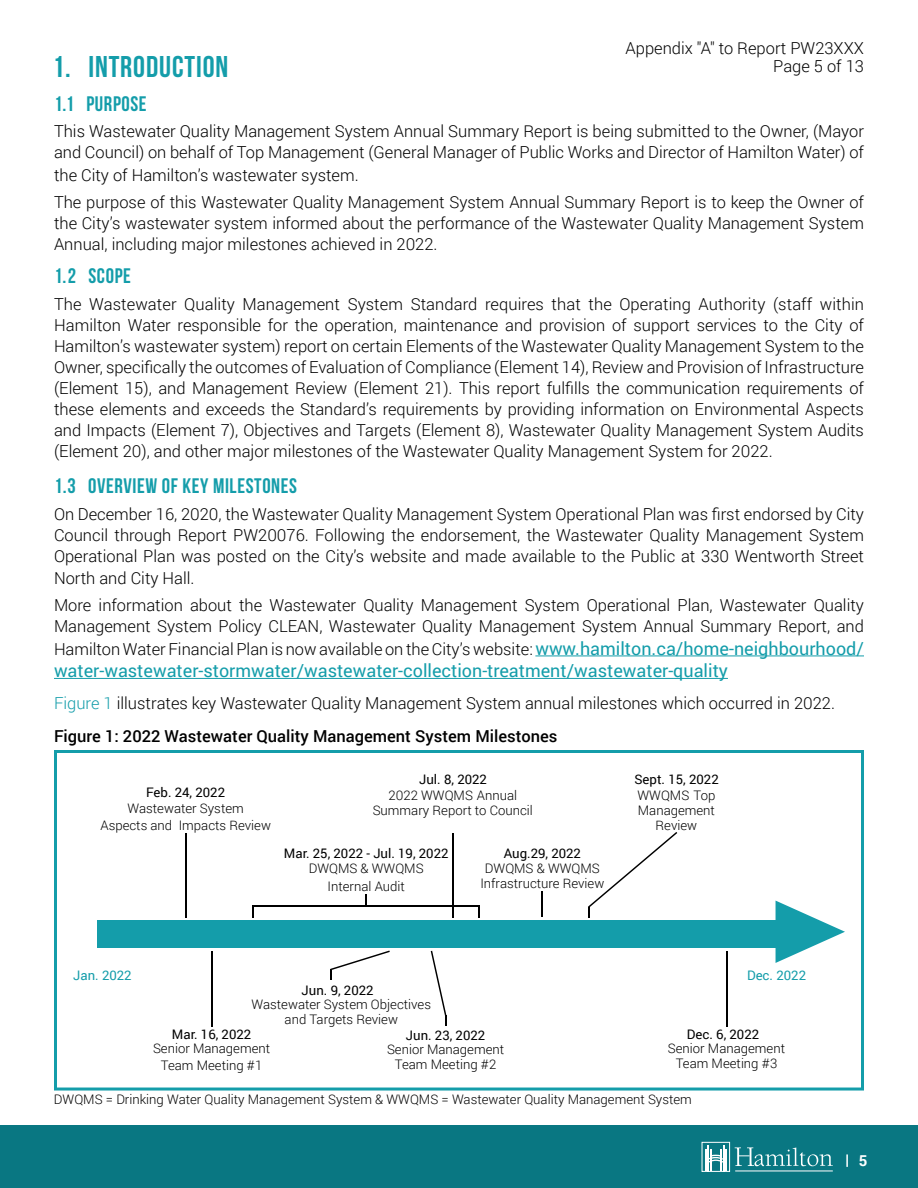
<style>
.page{position:relative;width:918px;height:1188px;background:#fff}
.page>*{position:absolute;margin:0;border:0;box-sizing:border-box;transform-origin:0 0}
.t1{font:30px "Bebas Neue";letter-spacing:.03em;color:#149daa}
.t2{font:21px "Bebas Neue";letter-spacing:.03em;color:#149daa}
.t3{font:18px "Roboto";color:#149daa}
.t4{font:300 16.5px/21px "Roboto";color:#000}
.t5{font:500 16.5px "Roboto";color:#000}
.t6{font:700 15px "Roboto";color:#fff}
.t7{font:300 13.2px/15.5px "Roboto";color:#000;text-align:center}
.t8{font:13.2px/15.8px "Roboto";color:#000;text-align:center}
.t9{font:13.2px "Roboto";color:#149daa}
.s1{font-weight:400;font-size:18px;color:#149daa}
.s2{color:#149daa}
.s3{font-weight:400}
.s4{font-weight:300}
</style>
<div class="page">
<div style="left:0;top:1125px;width:918px;height:63px;background:#097782"></div>
<div style="left:702px;top:1142px;width:28px;height:30px;border:1px solid #fff"></div>
<hr style="left:705px;top:1150px;width:2px;height:21px;background:#fff">
<hr style="left:725px;top:1150px;width:2px;height:21px;background:#fff">
<svg style="left:706px;top:1145px;width:20px;height:26px"></svg>
<svg style="left:735px;top:1147px;width:98px;height:19px"></svg>
<hr style="left:735px;top:1171px;width:98px;height:1px;background:#fff">
<svg style="left:846px;top:1154px;width:2px;height:13px"></svg>
<hr style="left:54px;top:678px;width:674px;height:1px;background:#149daa">
<hr style="left:535px;top:655px;width:329px;height:1px;background:#149daa">
<svg style="left:776px;top:901px;width:69px;height:62px"></svg>
<div style="left:97px;top:920px;width:684px;height:28px;background:#149daa"></div>
<svg style="left:252px;top:905px;width:2px;height:12px"></svg>
<hr style="left:253px;top:905px;width:227px;height:2px;background:#000">
<hr style="left:726px;top:951px;width:1px;height:75px;background:#000">
<hr style="left:452px;top:833px;width:2px;height:84px;background:#000">
<svg style="left:588px;top:832px;width:89px;height:85px"></svg>
<svg style="left:431px;top:951px;width:15px;height:75px"></svg>
<svg style="left:330px;top:951px;width:60px;height:29px"></svg>
<svg style="left:542px;top:892px;width:1px;height:25px"></svg>
<hr style="left:185px;top:833px;width:1px;height:84px;background:#000">
<hr style="left:211px;top:951px;width:1px;height:75px;background:#000">
<div style="left:54px;top:750px;width:810px;height:341px;border:3px solid #149daa"></div>
<p class="t4" style="left:626px;top:37px;width:240px">Appendix "A" to Report PW23XXX</p>
<h2 class="t1" style="left:52px;top:50px;width:177px">1. INTRODUCTION</h2>
<h2 class="t4" style="left:773px;top:55px;width:92px">Page 5 of 13</h2>
<h3 class="t2" style="left:54px;top:92px;width:94px">1.1 PURPOSE</h3>
<p class="t4" style="left:54px;top:120px;width:812px">This Wastewater Quality Management System Annual Summary Report is being submitted to the Owner, (Mayor and Council) on behalf of Top Management (General Manager of Public Works and Director of Hamilton Water) of</p>
<p class="t4" style="left:54px;top:164px;width:306px">the City of Hamilton’s wastewater system.</p>
<p class="t4" style="left:54px;top:191px;width:811px;text-align:justify">The purpose of this Wastewater Quality Management System Annual Summary Report is to keep the Owner of the City’s wastewater system informed about the performance of the Wastewater Quality Management System Annual, including major milestones achieved in 2022.</p>
<h3 class="t2" style="left:54px;top:265px;width:78px">1.2 SCOPE</h3>
<p class="t4" style="left:54px;top:293px;width:812px;text-align:justify">The Wastewater Quality Management System Standard requires that the Operating Authority (staff within Hamilton Water responsible for the operation, maintenance and provision of support services to the City of Hamilton’s wastewater system) report on certain Elements of the Wastewater Quality Management System to the</p>
<p class="t4" style="left:54px;top:356px;width:812px">Owner, specifically the outcomes of Evaluation of Compliance (Element 14), Review and Provision of Infrastructure (Element 15), and Management Review (Element 21). This report fulfills the communication requirements of</p>
<p class="t4" style="left:54px;top:398px;width:811px">these elements and exceeds the Standard’s requirements by providing information on Environmental Aspects</p>
<p class="t4" style="left:54px;top:419px;width:812px">and Impacts (Element 7), Objectives and Targets (Element 8), Wastewater Quality Management System Audits</p>
<p class="t4" style="left:54px;top:440px;width:720px">(Element 20), and other major milestones of the Wastewater Quality Management System for 2022.</p>
<h3 class="t2" style="left:54px;top:475px;width:245px">1.3 OVERVIEW OF KEY MILESTONES</h3>
<p class="t4" style="left:54px;top:503px;width:811px">On December 16, 2020, the Wastewater Quality Management System Operational Plan was first endorsed by City</p>
<p class="t4" style="left:54px;top:524px;width:812px">Council through Report PW20076. Following the endorsement, the Wastewater Quality Management System<br>Operational Plan was posted on the City’s website and made available to the Public at 330 Wentworth Street</p>
<p class="t4" style="left:54px;top:567px;width:142px">North and City Hall.</p>
<p class="t4" style="left:54px;top:594px;width:812px">More information about the Wastewater Quality Management System Operational Plan, Wastewater Quality<br>Management System Policy CLEAN, Wastewater Quality Management System Annual Summary Report, and</p>
<p class="t4" style="left:54px;top:638px;width:811px">Hamilton Water Financial Plan is now available on the City’s website: <span class="s1">www.hamilton.ca/home-neighbourhood/</span></p>
<p class="t3" style="left:54px;top:658px;width:676px">water-wastewater-stormwater/wastewater-collection-treatment/wastewater-quality</p>
<p class="t4" style="left:54px;top:692px;width:783px"><span class="s2">Figure 1</span> illustrates key Wastewater Quality Management System annual milestones which occurred in 2022.</p>
<p class="t5" style="left:54px;top:724px;width:505px">Figure 1: 2022 Wastewater Quality Management System Milestones</p>
<p class="t7" style="left:128px;top:784px;width:118px"><span class="s3">Feb. 24, 2022<br></span>Wastewater System</p>
<p class="t7" style="left:100px;top:817px;width:172px">Aspects and Impacts Review</p>
<p class="t7" style="left:373px;top:771px;width:162px"><span class="s3">Jul. 8, 2022<br></span>2022 WWQMS Annual<br>Summary Report to Council</p>
<p class="t8" style="left:284px;top:845px;width:166px">Mar. 25, 2022 - Jul. 19, 2022<br><span class="s4">DWQMS &amp; WWQMS</span></p>
<p class="t7" style="left:328px;top:878px;width:79px">Internal Audit</p>
<p class="t7" style="left:480px;top:845px;width:126px"><span class="s3">Aug.29, 2022<br></span>DWQMS &amp; WWQMS<br>Infrastructure Review</p>
<p class="t7" style="left:634px;top:771px;width:86px"><span class="s3">Sept. 15, 2022<br></span>WWQMS Top<br>Management<br>Review</p>
<p class="t9" style="left:73px;top:966px;width:60px">Jan. 2022</p>
<p class="t9" style="left:747px;top:966px;width:61px">Dec. 2022</p>
<p class="t8" style="left:302px;top:981px;width:73px">Jun. 9, 2022</p>
<p class="t7" style="left:252px;top:996px;width:181px">Wastewater System Objectives</p>
<p class="t7" style="left:285px;top:1011px;width:115px">and Targets Review</p>
<p class="t8" style="left:406px;top:1027px;width:81px">Jun. 23, 2022</p>
<p class="t7" style="left:387px;top:1042px;width:119px;line-height:15px">Senior Management<br>Team Meeting #2</p>
<p class="t7" style="left:668px;top:1026px;width:119px;line-height:14.7px"><span class="s3">Dec. 6, 2022<br></span>Senior Management<br>Team Meeting #3</p>
<p class="t7" style="left:54px;top:1092px;width:639px">DWQMS = Drinking Water Quality Management System &amp; WWQMS = Wastewater Quality Management System</p>
<p class="t7" style="left:153px;top:1027px;width:119px;line-height:14.2px"><span class="s3">Mar. 16, 2022<br></span>Senior Management</p>
<p class="t7" style="left:161px;top:1057px;width:103px">Team Meeting #1</p>
<p class="t6" style="left:859px;top:1150px;width:10px">5</p>
</div>
